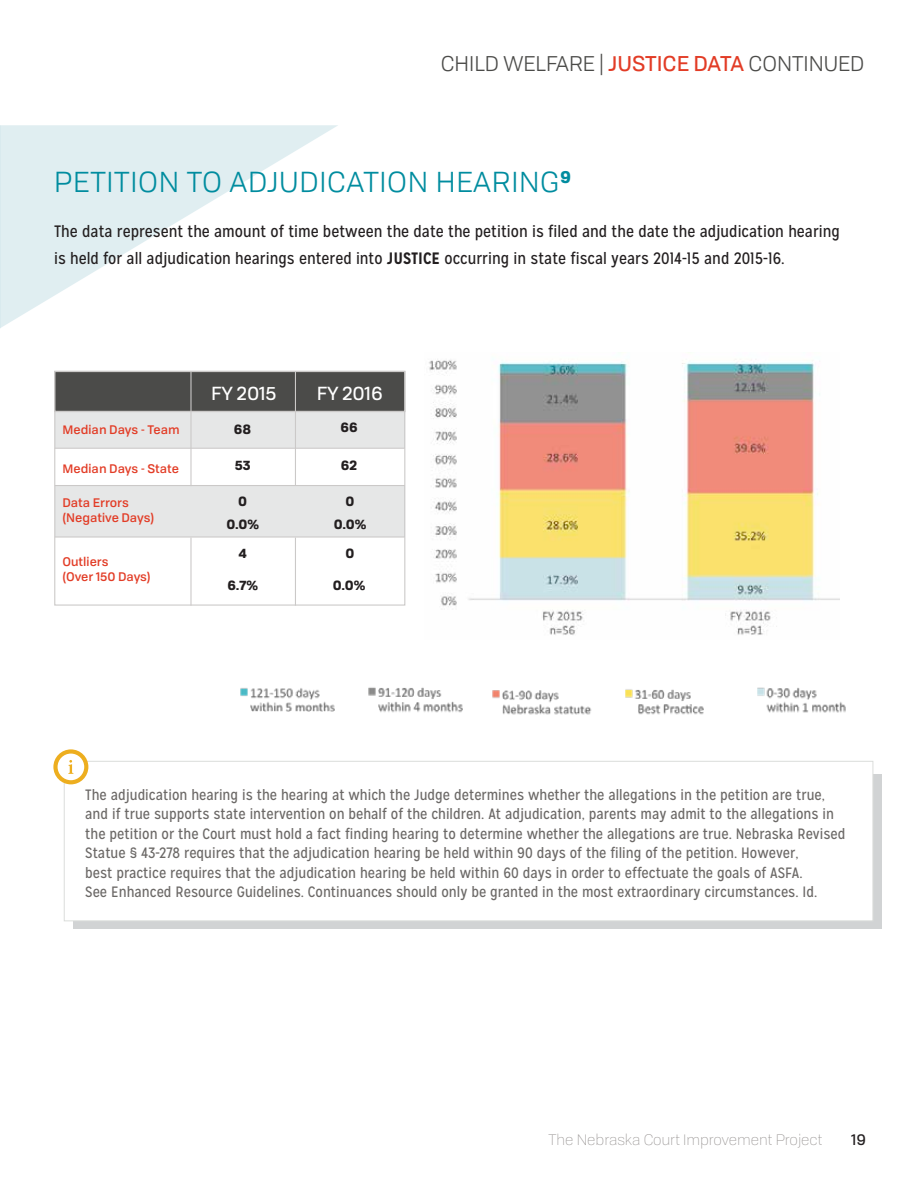
<style>
.page{position:relative;width:918px;height:1188px;background:#fff}
.page>*{position:absolute;margin:0;border:0;box-sizing:border-box;transform-origin:0 0}
.t1{font:28.5px "Tofino";letter-spacing:.025em;color:#008c9f}
.t2{font:21px "Tofino";color:#4b4b49}
.t3{font:18.6px "Tofino";color:#fff}
.t4{font:16.5px/27px "Mission Gothic";color:#231f20}
.t5{font:15px/19.5px "Mission Gothic";color:#6c6967}
.t6{font:300 15px "Tofino";color:#938f8e}
.t7{font:15px "Tofino";color:#231f20}
.t8{font:700 13.05px/23px "Tofino";color:#231f20;text-align:center}
.t9{font:500 12.15px/14.5px "Tofino";color:#e23c26}
.s1{color:#e23c26}
.s2{font-weight:700}
</style>
<div class="page">
<svg style="left:1px;top:125px;width:337px;height:203px"></svg>
<svg style="left:0;top:125px;width:1px;height:203px"></svg>
<img style="left:429px;top:359px;width:411px;height:276px">
<img style="left:240px;top:688px;width:95px;height:23px">
<img style="left:368px;top:687px;width:95px;height:26px">
<img style="left:492px;top:690px;width:100px;height:25px">
<img style="left:625px;top:689px;width:79px;height:26px">
<img style="left:757px;top:687px;width:89px;height:26px">
<div style="left:54px;top:371px;width:351px;height:235px;background:#fff;border:1px solid #cbc9c8"></div>
<div style="left:55px;top:408px;width:350px;height:40px;background:#e6e7e7"></div>
<div style="left:55px;top:485px;width:350px;height:52px;background:#e6e7e7"></div>
<div style="left:54px;top:371px;width:352px;height:41px;background:#4b4b49;border:1px solid #cbc9c8"></div>
<hr style="left:55px;top:448px;width:350px;height:1px;background:#cbc9c8">
<hr style="left:55px;top:485px;width:350px;height:1px;background:#cbc9c8">
<hr style="left:55px;top:536px;width:350px;height:2px;background:#cbc9c8">
<hr style="left:295px;top:371px;width:1px;height:115px;background:#cbc9c8">
<hr style="left:190px;top:371px;width:2px;height:115px;background:#cbc9c8">
<hr style="left:190px;top:538px;width:2px;height:68px;background:#cbc9c8">
<hr style="left:295px;top:538px;width:1px;height:68px;background:#cbc9c8">
<div style="left:73px;top:774px;width:809px;height:155px;background:#d1d3d4"></div>
<div style="left:64px;top:761px;width:809px;height:160px;background:#fff;border:1px solid #dbdddb"></div>
<svg style="left:53px;top:749px;width:35px;height:35px"></svg>
<div style="left:58px;top:754px;width:26px;height:26px;background:#fff;border-radius:50%"></div>
<svg style="left:68px;top:760px;width:5px;height:14px"></svg>
<h2 class="t2" style="left:441px;top:48px;width:425px">CHILD WELFARE | <span class="s1">JUSTICE DATA</span> CONTINUED</h2>
<h1 class="t1" style="left:54px;top:161px;width:518px">PETITION TO ADJUDICATION HEARING<sup>9</sup></h1>
<p class="t4" style="left:54px;top:218px;width:787px">The data represent the amount of time between the date the petition is filed and the date the adjudication hearing is held for all adjudication hearings entered into <span class="s2">JUSTICE</span> occurring in state fiscal years 2014-15 and 2015-16.</p>
<p class="t9" style="left:63px;top:422px;width:119px">Median Days - Team</p>
<p class="t9" style="left:63px;top:460px;width:118px">Median Days - State</p>
<p class="t9" style="left:63px;top:495px;width:93px">Data Errors (Negative Days)</p>
<p class="t9" style="left:63px;top:553px;width:90px">Outliers<br>(Over 150 Days)</p>
<p class="t3" style="left:211px;top:379px;width:67px">FY 2015</p>
<p class="t8" style="left:234px;top:417px;width:19px">68</p>
<p class="t8" style="left:340px;top:414px;width:19px">66</p>
<p class="t8" style="left:235px;top:452px;width:17px">53</p>
<p class="t3" style="left:317px;top:379px;width:68px">FY 2016</p>
<p class="t8" style="left:341px;top:452px;width:18px">62</p>
<p class="t8" style="left:226px;top:489px;width:34px">0<br>0.0%</p>
<p class="t8" style="left:238px;top:540px;width:10px">4</p>
<p class="t8" style="left:334px;top:489px;width:34px">0<br>0.0%</p>
<p class="t8" style="left:346px;top:540px;width:10px">0</p>
<p class="t8" style="left:227px;top:572px;width:32px">6.7%</p>
<p class="t8" style="left:333px;top:572px;width:34px">0.0%</p>
<p class="t5" style="left:85px;top:785px;width:762px">The adjudication hearing is the hearing at which the Judge determines whether the allegations in the petition are true, and if true supports state intervention on behalf of the children. At adjudication, parents may admit to the allegations in the petition or the Court must hold a fact finding hearing to determine whether the allegations are true. Nebraska Revised Statue § 43-278 requires that the adjudication hearing be held within 90 days of the filing of the petition. However,<br>best practice requires that the adjudication hearing be held within 60 days in order to effectuate the goals of ASFA.<br>See Enhanced Resource Guidelines. Continuances should only be granted in the most extraordinary circumstances. Id.</p>
<p class="t6" style="left:548px;top:1129px;width:275px">The Nebraska Court Improvement Project</p>
<p class="t7" style="left:851px;top:1128px;width:16px">19</p>
</div>
